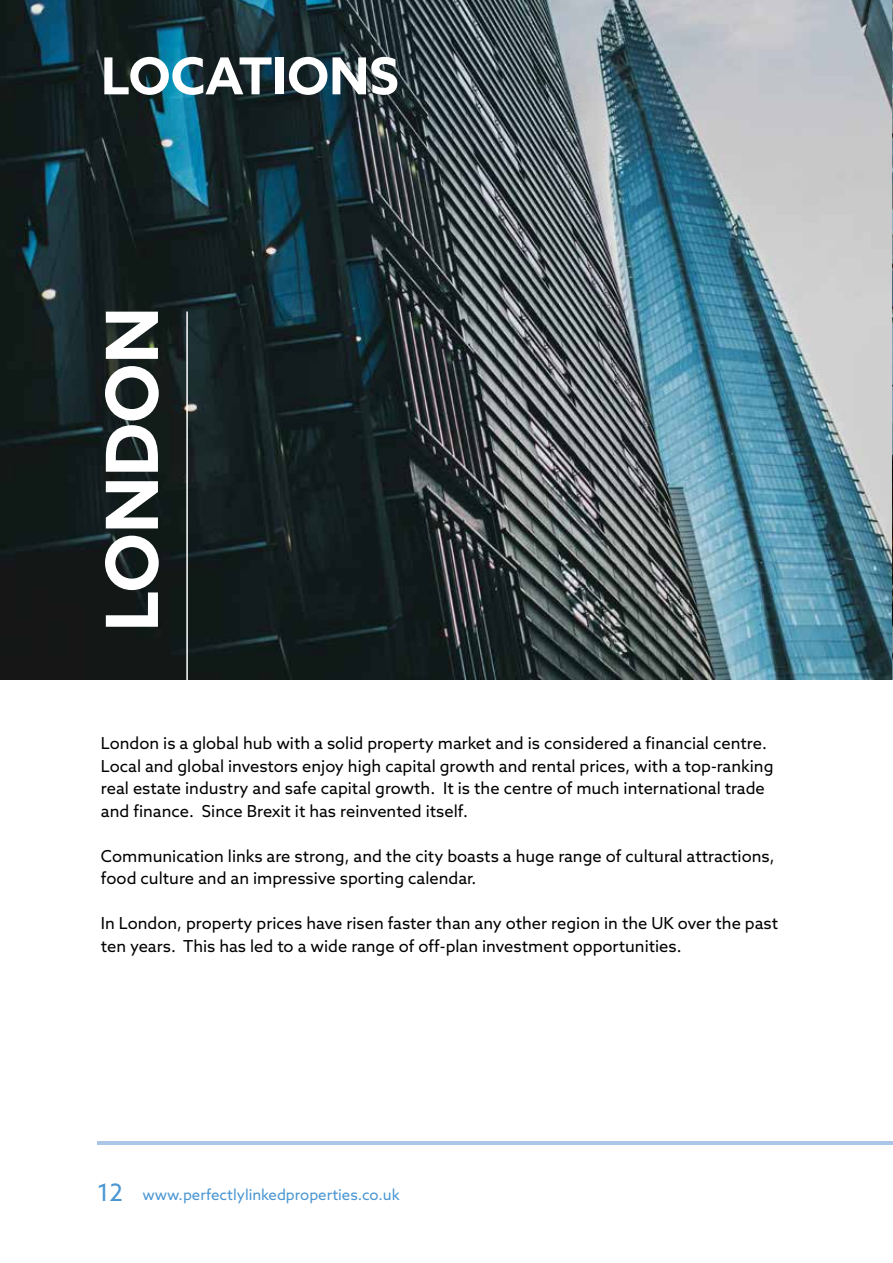
<style>
.page{position:relative;width:893px;height:1263px;background:#fff}
.page>*{position:absolute;margin:0;border:0;box-sizing:border-box;transform-origin:0 0}
.t1{font:700 72px "Azo Sans";color:#fff}
.t2{font:700 51px "Azo Sans";color:#fff}
.t3{font:24px "Azo Sans";color:#4a96d2}
.t4{font:16.5px/22.5px "Azo Sans";color:#000}
.t5{font:15px "Azo Sans";color:#4a96d2}
</style>
<div class="page">
<img style="left:0;top:0;width:892px;height:679px">
<hr style="left:892px;top:0;width:1px;height:679px;background:#4a96d2">
<hr style="left:97px;top:1141px;width:796px;height:4px;background:#abc6e9">
<hr style="left:186px;top:311px;width:2px;height:383px;background:#fff">
<h2 class="t2" style="left:101px;top:42px;width:299px">LOCATIONS</h2>
<h1 class="t1" style="left:84px;top:631px;width:326px;rotate:-90deg">LONDON</h1>
<p class="t4" style="left:101px;top:732px;width:674px">London is a global hub with a solid property market and is considered a financial centre.<br>Local and global investors enjoy high capital growth and rental prices, with a top-ranking real estate industry and safe capital growth. It is the centre of much international trade and finance. Since Brexit it has reinvented itself.</p>
<p class="t4" style="left:101px;top:844px;width:675px">Communication links are strong, and the city boasts a huge range of cultural attractions, food culture and an impressive sporting calendar.</p>
<p class="t4" style="left:101px;top:912px;width:679px">In London, property prices have risen faster than any other region in the UK over the past ten years. This has led to a wide range of off-plan investment opportunities.</p>
<h3 class="t3" style="left:97px;top:1177px;width:27px">12</h3>
<p class="t5" style="left:142px;top:1185px;width:259px">www.perfectlylinkedproperties.co.uk</p>
</div>
